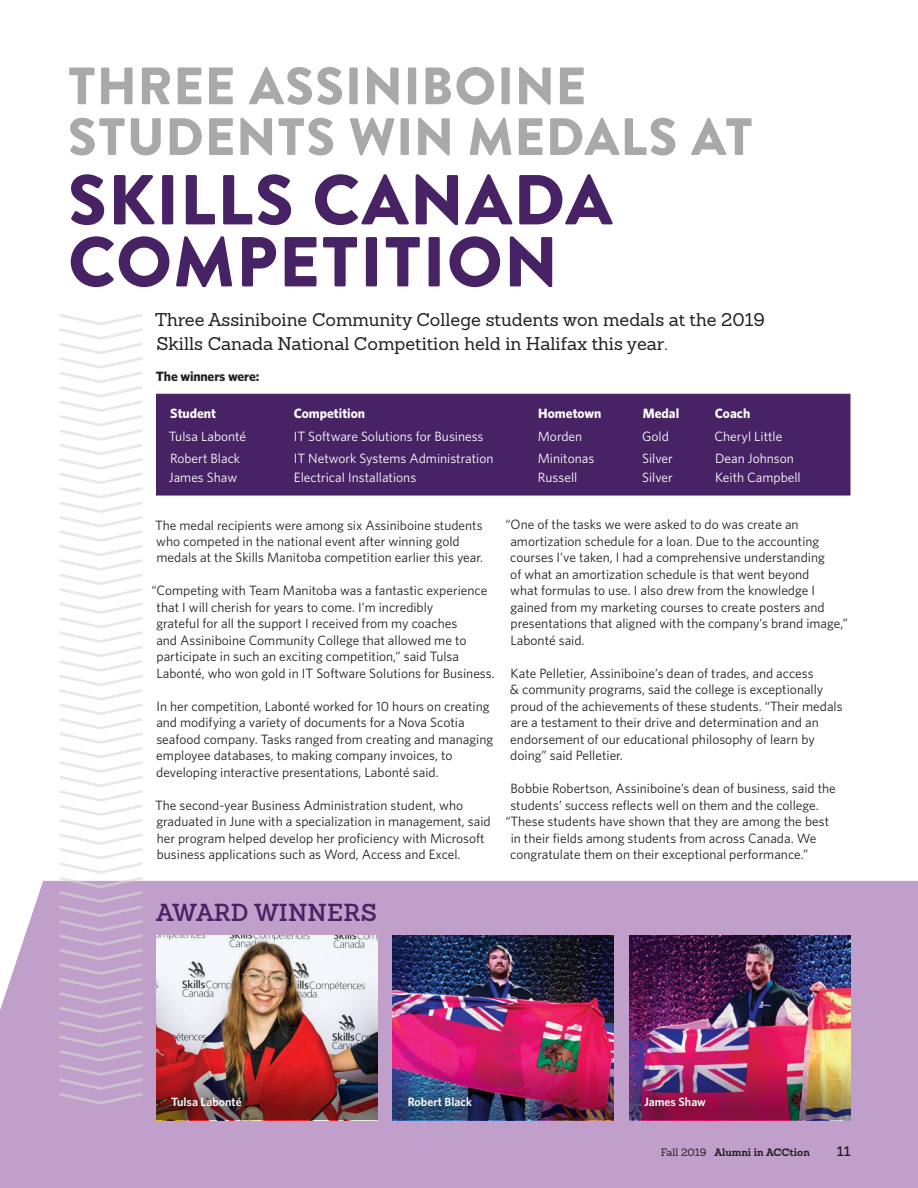
<style>
.page{position:relative;width:918px;height:1188px;background:#fff}
.page>*{position:absolute;margin:0;border:0;box-sizing:border-box;transform-origin:0 0}
.t1{font:900 70.5px/62.1px "Brandon Text";letter-spacing:.02em;color:#472264}
.t2{font:900 52.5px/50.7px "Brandon Text";letter-spacing:.02em;color:#aaa9aa}
.t3{font:600 24px "Sanchez";letter-spacing:.01em;color:#472264}
.t4{font:18px/24px "Sanchez";color:#231f20}
.t5{font:13.5px/16.5px "Whitney";color:#231f20}
.t6{font:13.5px "Whitney";color:#fff}
.t7{font:700 13.5px "Whitney";color:#fff}
.t8{font:700 13.5px "Whitney";letter-spacing:-.01em;color:#231f20}
.t9{font:600 13.5px "Sanchez";color:#231f20}
.t10{font:600 12px "Whitney";color:#fff}
.t11{font:700 10.5px "Sanchez";color:#231f20}
.s1{font-weight:400}
</style>
<div class="page">
<div style="left:0;top:881px;width:918px;height:307px;background:#c0a0ca"></div>
<img style="left:629px;top:935px;width:221px;height:122px">
<img style="left:393px;top:935px;width:221px;height:122px">
<div style="left:156px;top:394px;width:694px;height:102px;background:#472264"></div>
<img style="left:156px;top:935px;width:221px;height:122px">
<svg style="left:60px;top:314px;width:82px;height:757px"></svg>
<svg style="left:60px;top:1071px;width:82px;height:35px;background:#c2a6cb"></svg>
<img style="left:156px;top:1057px;width:221px;height:63px">
<div style="left:164px;top:1090px;width:85px;height:24px;background:#231f20;opacity:.4"></div>
<img style="left:393px;top:1057px;width:221px;height:63px">
<div style="left:400px;top:1090px;width:79px;height:24px;background:#231f20;opacity:.4"></div>
<img style="left:629px;top:1057px;width:221px;height:63px">
<div style="left:637px;top:1090px;width:76px;height:24px;background:#231f20;opacity:.4"></div>
<h2 class="t2" style="left:68px;top:60px;width:687px">THREE ASSINIBOINE<br>STUDENTS WIN MEDALS AT</h2>
<h1 class="t1" style="left:68px;top:168px;width:546px">SKILLS CANADA<br>COMPETITION</h1>
<h3 class="t4" style="left:155px;top:307px;width:611px">Three Assiniboine Community College students won medals at the 2019<br>Skills Canada National Competition held in Halifax this year.</h3>
<p class="t8" style="left:156px;top:367px;width:105px">The winners were:</p>
<p class="t7" style="left:170px;top:404px;width:47px">Student</p>
<p class="t7" style="left:294px;top:404px;width:73px">Competition</p>
<p class="t7" style="left:538px;top:404px;width:65px">Hometown</p>
<p class="t7" style="left:643px;top:404px;width:38px">Medal</p>
<p class="t7" style="left:715px;top:404px;width:37px">Coach</p>
<p class="t6" style="left:169px;top:427px;width:79px">Tulsa Labonté</p>
<p class="t6" style="left:294px;top:427px;width:191px">IT Software Solutions for Business</p>
<p class="t6" style="left:538px;top:427px;width:46px">Morden</p>
<p class="t6" style="left:642px;top:427px;width:28px">Gold</p>
<p class="t6" style="left:715px;top:427px;width:69px">Cheryl Little</p>
<p class="t6" style="left:170px;top:449px;width:72px">Robert Black</p>
<p class="t6" style="left:294px;top:449px;width:201px">IT Network Systems Administration</p>
<p class="t6" style="left:538px;top:449px;width:58px">Minitonas</p>
<p class="t6" style="left:642px;top:449px;width:32px">Silver</p>
<p class="t6" style="left:715px;top:449px;width:80px">Dean Johnson</p>
<p class="t6" style="left:169px;top:468px;width:70px">James Shaw</p>
<p class="t6" style="left:294px;top:468px;width:124px">Electrical Installations</p>
<p class="t6" style="left:538px;top:468px;width:41px">Russell</p>
<p class="t6" style="left:642px;top:468px;width:32px">Silver</p>
<p class="t6" style="left:715px;top:468px;width:87px">Keith Campbell</p>
<p class="t5" style="left:155px;top:516px;width:329px">The medal recipients were among six Assiniboine students who competed in the national event after winning gold medals at the Skills Manitoba competition earlier this year.</p>
<p class="t5" style="left:156px;top:582px;width:340px;text-indent:-5px">“Competing with Team Manitoba was a fantastic experience that I will cherish for years to come. I’m incredibly<br>grateful for all the support I received from my coaches<br>and Assiniboine Community College that allowed me to participate in such an exciting competition,” said Tulsa Labonté, who won gold in IT Software Solutions for Business.</p>
<p class="t5" style="left:156px;top:698px;width:338px">In her competition, Labonté worked for 10 hours on creating and modifying a variety of documents for a Nova Scotia seafood company. Tasks ranged from creating and managing employee databases, to making company invoices, to developing interactive presentations, Labonté said.</p>
<p class="t5" style="left:155px;top:797px;width:337px">The second-year Business Administration student, who graduated in June with a specialization in management, said her program helped develop her proficiency with Microsoft business applications such as Word, Access and Excel.</p>
<p class="t5" style="left:510px;top:516px;width:339px;text-indent:-5px">“One of the tasks we were asked to do was create an amortization schedule for a loan. Due to the accounting courses I’ve taken, I had a comprehensive understanding<br>of what an amortization schedule is that went beyond<br>what formulas to use. I also drew from the knowledge I gained from my marketing courses to create posters and presentations that aligned with the company’s brand image,” Labonté said.</p>
<p class="t5" style="left:510px;top:665px;width:334px">Kate Pelletier, Assiniboine’s dean of trades, and access<br>&amp; community programs, said the college is exceptionally proud of the achievements of these students. “Their medals are a testament to their drive and determination and an endorsement of our educational philosophy of learn by doing” said Pelletier.</p>
<p class="t5" style="left:511px;top:780px;width:327px">Bobbie Robertson, Assiniboine’s dean of business, said the</p>
<p class="t5" style="left:510px;top:797px;width:310px">students’ success reflects well on them and the college.</p>
<p class="t5" style="left:505px;top:813px;width:325px">“These students have shown that they are among the best</p>
<p class="t5" style="left:511px;top:830px;width:307px">in their fields among students from across Canada. We</p>
<p class="t5" style="left:510px;top:846px;width:299px">congratulate them on their exceptional performance.”</p>
<h3 class="t3" style="left:156px;top:897px;width:222px">AWARD WINNERS</h3>
<p class="t10" style="left:171px;top:1094px;width:72px">Tulsa Labonté</p>
<p class="t10" style="left:408px;top:1094px;width:66px">Robert Black</p>
<p class="t10" style="left:644px;top:1094px;width:63px">James Shaw</p>
<p class="t11" style="left:661px;top:1145px;width:151px"><span class="s1">Fall 2019</span> Alumni in ACCtion</p>
<p class="t9" style="left:837px;top:1142px;width:15px">11</p>
</div>
